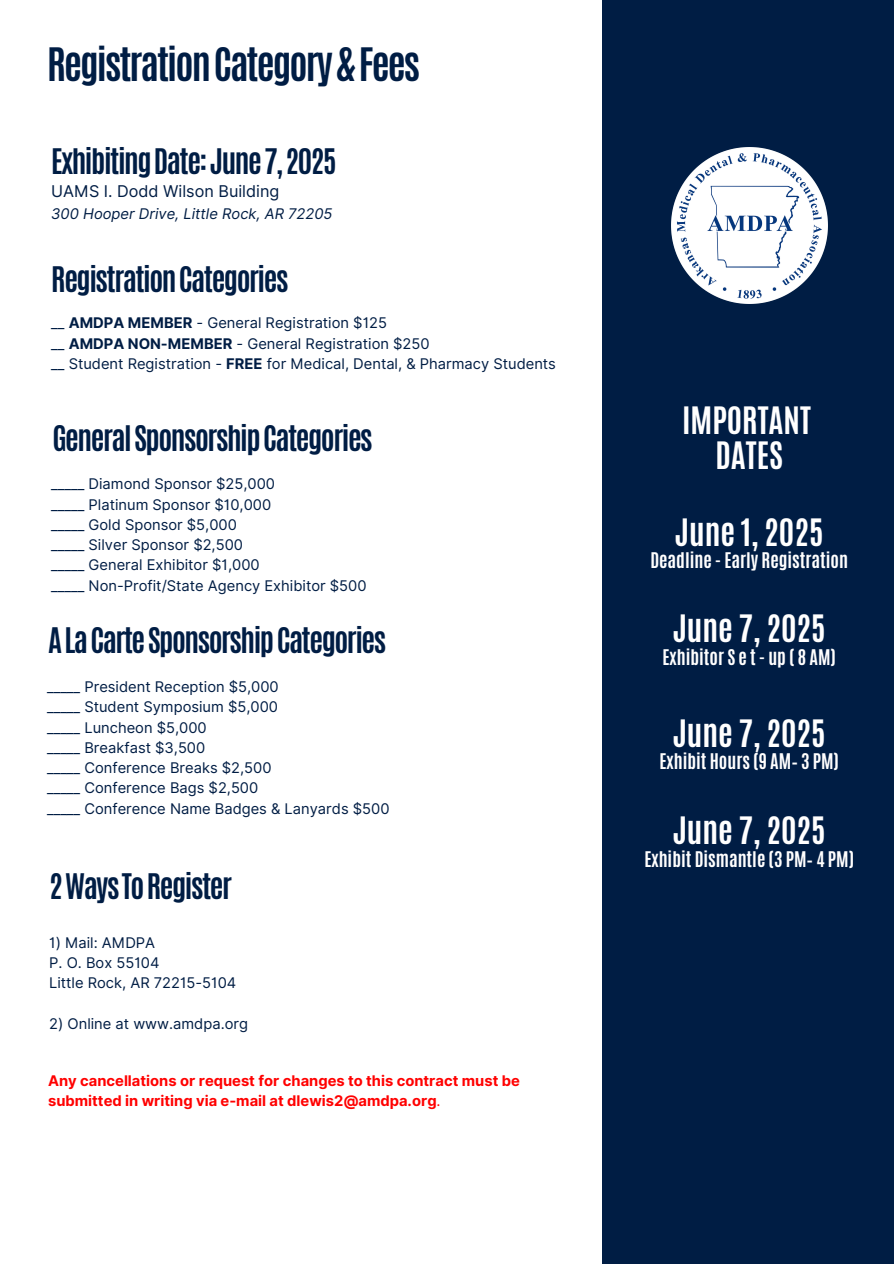
<style>
.page{position:relative;width:894px;height:1264px;background:#fff}
.page>*{position:absolute;margin:0;border:0;box-sizing:border-box;transform-origin:0 0}
.t1{font:700 38.55px "Antonio";letter-spacing:-.05em;color:#001d44}
.t2{font:700 31.5px/35px "Antonio";color:#fff;text-align:center}
.t3{font:700 29.4px "Antonio";letter-spacing:-.05em;color:#001d44}
.t4{font:700 18px "Antonio";color:#fff}
.t5{font:16.2px "Inter";color:#001d44}
.t6{font:14.7px "Inter";color:#001d44}
.t7{font:700 14.7px "Inter";color:#f00}
.t8{font:italic 14.7px "Inter";color:#001d44}
.s1{font-weight:700}
.s2{font-weight:400}
</style>
<div class="page">
<div style="left:602px;top:0;width:291px;height:1263px;background:#001d44"></div>
<img style="left:671px;top:147px;width:156px;height:157px">
<p class="t1" style="left:47px;top:37px;width:374px">RegistrationCategory&amp;Fees</p>
<p class="t3" style="left:51px;top:140px;width:287px">ExhibitingDate:June7,2025</p>
<p class="t5" style="left:51px;top:182px;width:229px">UAMS I. Dodd Wilson Building</p>
<p class="t8" style="left:51px;top:204px;width:283px">300 Hooper Drive, Little Rock, AR 72205</p>
<p class="t3" style="left:51px;top:259px;width:239px">RegistrationCategories</p>
<p class="t6" style="left:51px;top:314px;width:337px">__ <span class="s1">AMDPA MEMBER</span> - General Registration $125</p>
<p class="t6" style="left:51px;top:334px;width:380px">__ <span class="s1">AMDPA NON-MEMBER</span> - General Registration $250</p>
<p class="t6" style="left:51px;top:355px;width:506px">__ Student Registration - <span class="s1">FREE</span> for Medical, Dental, &amp; Pharmacy Students</p>
<h1 class="t3" style="left:52px;top:417px;width:322px">GeneralSponsorshipCategories</h1>
<h3 class="t6" style="left:51px;top:475px;width:225px">_____ Diamond Sponsor $25,000</h3>
<p class="t6" style="left:51px;top:495px;width:221px">_____ Platinum Sponsor $10,000</p>
<p class="t6" style="left:51px;top:516px;width:187px">_____ Gold Sponsor $5,000</p>
<p class="t6" style="left:51px;top:536px;width:193px">_____ Silver Sponsor $2,500</p>
<h2 class="t6" style="left:51px;top:556px;width:210px">_____ General Exhibitor $1,000</h2>
<h3 class="t6" style="left:51px;top:576px;width:317px">_____ Non-Profit/State Agency Exhibitor $500</h3>
<p class="t3" style="left:48px;top:619px;width:339px">ALaCarteSponsorshipCategories</p>
<h4 class="t6" style="left:47px;top:678px;width:233px">_____ President Reception $5,000</h4>
<h4 class="t6" style="left:47px;top:698px;width:232px">_____ Student Symposium $5,000</h4>
<h3 class="t6" style="left:47px;top:718px;width:161px">_____ Luncheon $5,000</h3>
<p class="t6" style="left:47px;top:738px;width:160px">_____ Breakfast $3,500</p>
<p class="t6" style="left:47px;top:759px;width:226px">_____ Conference Breaks $2,500</p>
<p class="t6" style="left:47px;top:779px;width:213px">_____ Conference Bags $2,500</p>
<p class="t6" style="left:47px;top:799px;width:344px">_____ Conference Name Badges &amp; Lanyards $500</p>
<p class="t3" style="left:49px;top:865px;width:184px">2WaysToRegister</p>
<p class="t6" style="left:49px;top:933px;width:107px">1) Mail: AMDPA</p>
<p class="t6" style="left:49px;top:954px;width:112px">P. O. Box 55104</p>
<p class="t6" style="left:49px;top:974px;width:188px">Little Rock, AR 72215-5104</p>
<p class="t6" style="left:49px;top:1014px;width:200px">2) Online at www.amdpa.org</p>
<p class="t7" style="left:48px;top:1071px;width:473px">Any cancellations or request for changes to this contract must be</p>
<h4 class="t7" style="left:48px;top:1091px;width:394px">submitted in writing via e-mail at dlewis2@amdpa.org<span class="s2">.</span></h4>
<h4 class="t2" style="left:681px;top:403px;width:130px">IMPORTANT<br>DATES</h4>
<h3 class="t2" style="left:674px;top:515px;width:150px">June 1, 2025</h3>
<h3 class="t4" style="left:650px;top:547px;width:199px">Deadline - Early Registration</h3>
<p class="t2" style="left:672px;top:611px;width:154px">June 7, 2025</p>
<p class="t4" style="left:662px;top:644px;width:175px">Exhibitor S e t - up ( 8 AM)</p>
<p class="t2" style="left:672px;top:716px;width:154px">June 7, 2025</p>
<p class="t4" style="left:659px;top:748px;width:181px">Exhibit Hours (9 AM– 3 PM)</p>
<p class="t2" style="left:672px;top:813px;width:154px">June 7, 2025</p>
<p class="t4" style="left:644px;top:846px;width:211px">Exhibit Dismantle (3 PM– 4 PM)</p>
</div>
